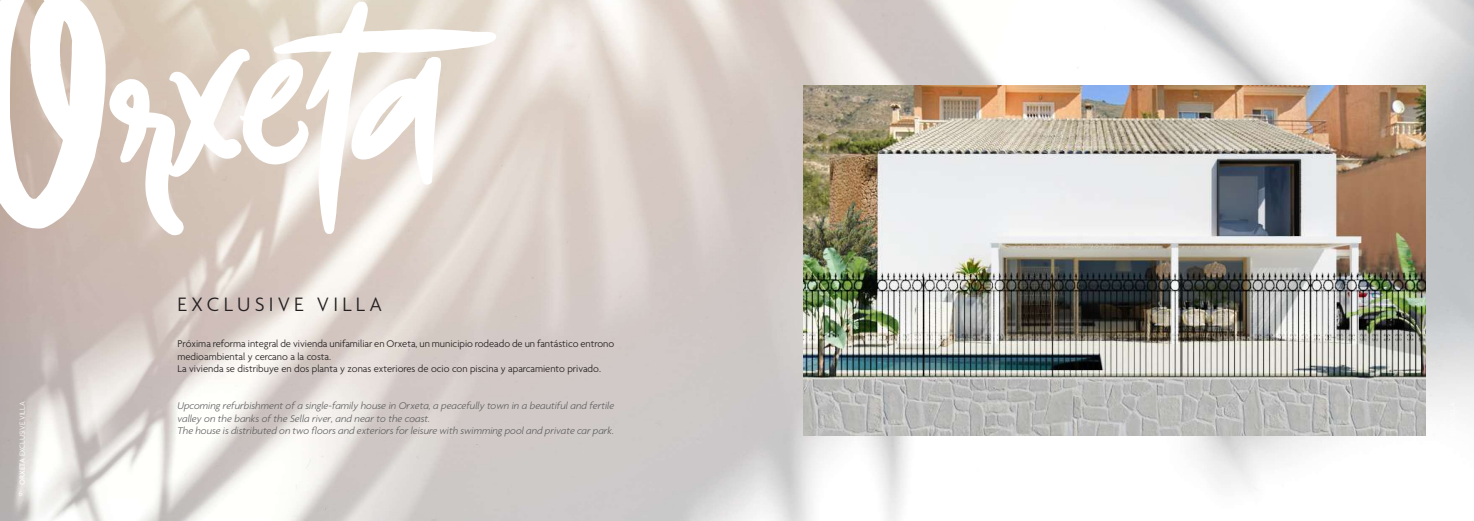
<style>
.page{position:relative;width:1474px;height:521px;background:#fff}
.page>*{position:absolute;margin:0;border:0;box-sizing:border-box;transform-origin:0 0}
.t1{font:205.97px "Foxing";color:#fff}
.t2{font:300 21px "Agenda";letter-spacing:.2em;color:#231f20}
.t3{font:italic 300 10.5px/12.6px "Agenda";color:#57585a}
.t4{font:300 10.5px/12.6px "Agenda";color:#231f20}
.t5{font:300 7.88px "Agenda";color:#fff}
.s1{font-weight:500}
</style>
<div class="page">
<img style="left:0;top:0;width:1473px;height:521px">
<img style="left:804px;top:86px;width:621px;height:349px">
<svg style="left:0;top:0;width:192px;height:235px;background:#d0bdb0"></svg>
<p class="t5" style="left:18px;top:485px;width:85px;rotate:-90deg"><span class="s1">ORXETA</span> EXCLUSIVE VILLA</p>
<h1 class="t1" style="left:175px;top:-32px;width:357px">xeta</h1>
<h2 class="t2" style="left:177px;top:293px;width:206px">EXCLUSIVE VILLA</h2>
<p class="t4" style="left:177px;top:338px;width:438px">Próxima reforma integral de vivienda unifamiliar en Orxeta, un municipio rodeado de un fantástico entrono medioambiental y cercano a la costa.<br>La vivienda se distribuye en dos planta y zonas exteriores de ocio con piscina y aparcamiento privado.</p>
<p class="t3" style="left:177px;top:399px;width:438px">Upcoming refurbishment of a single-family house in Orxeta, a peacefully town in a beautiful and fertile valley on the banks of the Sella river, and near to the coast.<br>The house is distributed on two floors and exteriors for leisure with swimming pool and private car park.</p>
</div>
